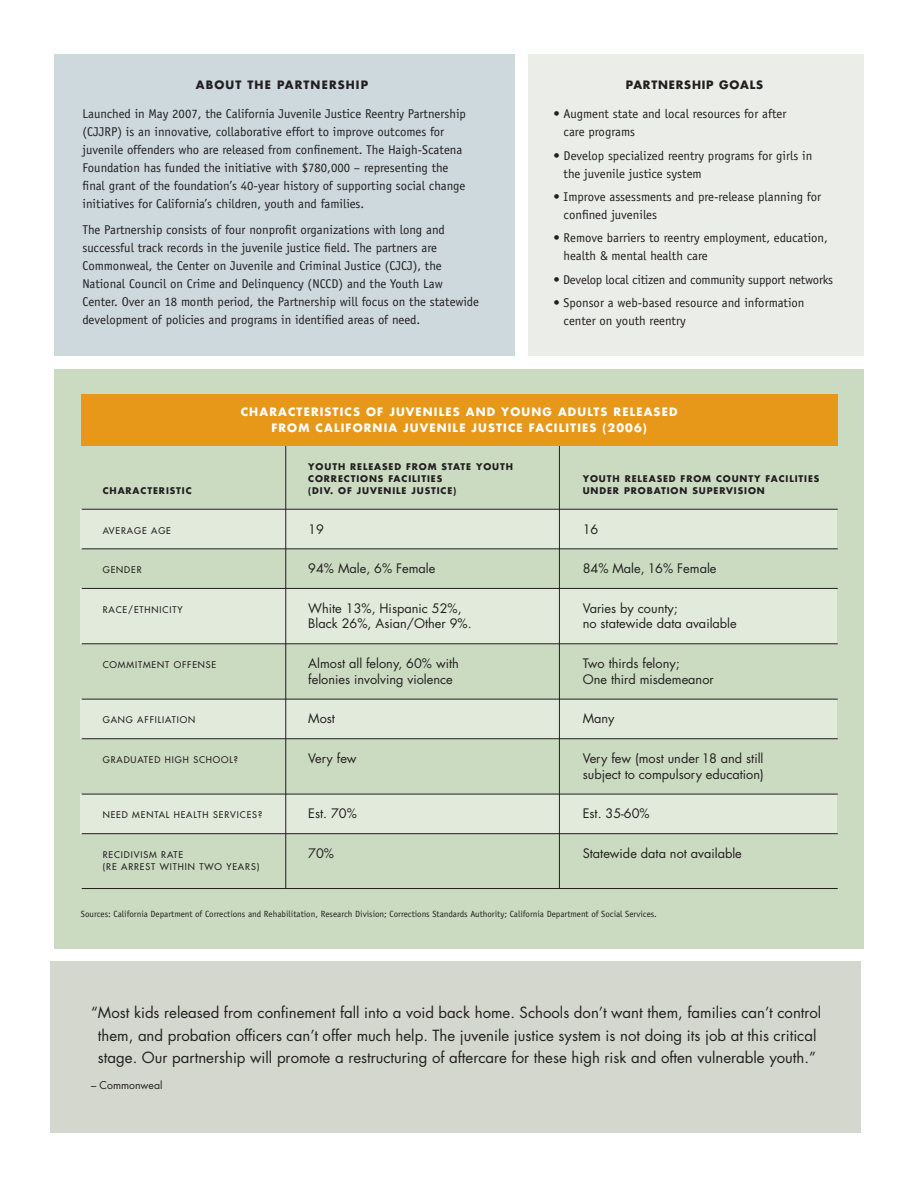
<style>
.page{position:relative;width:918px;height:1188px;background:#fff}
.page>*{position:absolute;margin:0;border:0;box-sizing:border-box;transform-origin:0 0}
.t1{font:15px/22.5px "Futura";color:#231f20;text-align:center}
.t2{font:12.75px/18px "Officina Sans";color:#231f20}
.t3{font:12.75px/15.8px "Futura";color:#231f20}
.t4{font:12.75px "Officina Sans";letter-spacing:-.02em;color:#231f20}
.t5{font:700 11.25px/16.5px "Futura";letter-spacing:.1em;color:#fff;text-align:center}
.t6{font:700 11.25px "Futura";letter-spacing:.085em;color:#231f20}
.t7{font:10.5px "Futura";color:#231f20}
.t8{font:9px "Futura";letter-spacing:.1em;color:#231f20}
.t9{font:700 9px/12px "Futura";letter-spacing:.1em;color:#231f20}
.t10{font:9px "Officina Sans";color:#231f20}
</style>
<div class="page">
<div style="left:54px;top:369px;width:810px;height:580px;background:#cbdbc2"></div>
<div style="left:81px;top:509px;width:756px;height:40px;background:#e2ebdb"></div>
<div style="left:81px;top:588px;width:756px;height:56px;background:#e2ebdb"></div>
<div style="left:81px;top:699px;width:756px;height:40px;background:#e2ebdb"></div>
<div style="left:81px;top:794px;width:756px;height:40px;background:#e2ebdb"></div>
<div style="left:54px;top:54px;width:460px;height:302px;background:#cdd9dd"></div>
<div style="left:528px;top:54px;width:336px;height:302px;background:#ebede8"></div>
<hr style="left:82px;top:509px;width:756px;height:1px;background:#231f20">
<hr style="left:82px;top:549px;width:756px;height:1px;background:#231f20">
<hr style="left:82px;top:588px;width:756px;height:1px;background:#231f20">
<hr style="left:82px;top:644px;width:756px;height:1px;background:#231f20">
<hr style="left:82px;top:699px;width:756px;height:1px;background:#231f20">
<hr style="left:82px;top:738px;width:756px;height:1px;background:#231f20">
<hr style="left:82px;top:794px;width:756px;height:1px;background:#231f20">
<hr style="left:82px;top:833px;width:756px;height:1px;background:#231f20">
<hr style="left:82px;top:888px;width:756px;height:1px;background:#231f20">
<hr style="left:285px;top:440px;width:1px;height:448px;background:#231f20">
<hr style="left:559px;top:440px;width:1px;height:448px;background:#231f20">
<div style="left:81px;top:394px;width:756px;height:52px;background:#e89818"></div>
<div style="left:50px;top:961px;width:810px;height:171px;background:#d4d7ce"></div>
<p class="t6" style="left:196px;top:78px;width:174px">ABOUT THE PARTNERSHIP</p>
<p class="t2" style="left:82px;top:105px;width:385px">Launched in May 2007, the California Juvenile Justice Reentry Partnership (CJJRP) is an innovative, collaborative effort to improve outcomes for juvenile offenders who are released from confinement. The Haigh-Scatena Foundation has funded the initiative with $780,000 – representing the final grant of the foundation’s 40-year history of supporting social change initiatives for California’s children, youth and families.</p>
<p class="t2" style="left:82px;top:220px;width:398px">The Partnership consists of four nonprofit organizations with long and successful track records in the juvenile justice field. The partners are Commonweal, the Center on Juvenile and Criminal Justice (CJCJ), the National Council on Crime and Delinquency (NCCD) and the Youth Law Center. Over an 18 month period, the Partnership will focus on the statewide development of policies and programs in identified areas of need.</p>
<p class="t6" style="left:626px;top:78px;width:139px">PARTNERSHIP GOALS</p>
<p class="t2" style="left:564px;top:105px;width:224px;text-indent:-10px">• Augment state and local resources for after care programs</p>
<p class="t2" style="left:564px;top:146px;width:250px;text-indent:-10px">• Develop specialized reentry programs for girls in the juvenile justice system</p>
<p class="t2" style="left:564px;top:188px;width:259px;text-indent:-10px">• Improve assessments and pre-release planning for confined juveniles</p>
<p class="t2" style="left:564px;top:229px;width:266px;text-indent:-10px">• Remove barriers to reentry employment, education, health &amp; mental health care</p>
<p class="t4" style="left:553px;top:272px;width:281px">• Develop local citizen and community support networks</p>
<p class="t2" style="left:564px;top:294px;width:242px;text-indent:-10px">• Sponsor a web-based resource and information center on youth reentry</p>
<p class="t5" style="left:241px;top:403px;width:438px">CHARACTERISTICS OF JUVENILES AND YOUNG ADULTS RELEASED<br>FROM CALIFORNIA JUVENILE JUSTICE FACILITIES (2006)</p>
<p class="t9" style="left:308px;top:460px;width:206px">YOUTH RELEASED FROM STATE YOUTH<br>CORRECTIONS FACILITIES</p>
<p class="t9" style="left:583px;top:472px;width:238px">YOUTH RELEASED FROM COUNTY FACILITIES</p>
<p class="t9" style="left:103px;top:484px;width:90px">CHARACTERISTIC</p>
<p class="t9" style="left:308px;top:484px;width:150px">(DIV. OF JUVENILE JUSTICE)</p>
<p class="t9" style="left:583px;top:484px;width:184px">UNDER PROBATION SUPERVISION</p>
<p class="t8" style="left:103px;top:525px;width:70px">AVERAGE AGE</p>
<p class="t3" style="left:308px;top:521px;width:17px">19</p>
<p class="t3" style="left:583px;top:521px;width:17px">16</p>
<p class="t8" style="left:103px;top:564px;width:40px">GENDER</p>
<p class="t3" style="left:308px;top:561px;width:129px">94% Male, 6% Female</p>
<p class="t3" style="left:583px;top:561px;width:135px">84% Male, 16% Female</p>
<p class="t8" style="left:103px;top:604px;width:81px">RACE/ETHNICITY</p>
<p class="t3" style="left:308px;top:600px;width:155px">White 13%, Hispanic 52%,</p>
<p class="t3" style="left:583px;top:600px;width:97px">Varies by county;</p>
<p class="t3" style="left:308px;top:616px;width:165px">Black 26%, Asian/Other 9%.</p>
<p class="t3" style="left:583px;top:616px;width:156px">no statewide data available</p>
<p class="t8" style="left:103px;top:659px;width:115px">COMMITMENT OFFENSE</p>
<p class="t3" style="left:308px;top:656px;width:152px">Almost all felony, 60% with</p>
<p class="t3" style="left:583px;top:656px;width:98px">Two thirds felony;</p>
<p class="t3" style="left:308px;top:671px;width:146px">felonies involving violence</p>
<p class="t3" style="left:583px;top:671px;width:133px">One third misdemeanor</p>
<p class="t8" style="left:103px;top:714px;width:94px">GANG AFFILIATION</p>
<p class="t3" style="left:308px;top:711px;width:28px">Most</p>
<p class="t3" style="left:583px;top:711px;width:33px">Many</p>
<p class="t8" style="left:103px;top:754px;width:137px">GRADUATED HIGH SCHOOL?</p>
<p class="t3" style="left:308px;top:751px;width:50px">Very few</p>
<p class="t3" style="left:583px;top:751px;width:183px">Very few (most under 18 and still subject to compulsory education)</p>
<p class="t8" style="left:103px;top:809px;width:161px">NEED MENTAL HEALTH SERVICES?</p>
<p class="t3" style="left:308px;top:806px;width:50px">Est. 70%</p>
<p class="t3" style="left:583px;top:806px;width:69px">Est. 35-60%</p>
<p class="t8" style="left:103px;top:849px;width:82px">RECIDIVISM RATE</p>
<p class="t3" style="left:308px;top:846px;width:27px">70%</p>
<p class="t3" style="left:583px;top:846px;width:161px">Statewide data not available</p>
<p class="t8" style="left:103px;top:861px;width:158px">(RE ARREST WITHIN TWO YEARS)</p>
<p class="t10" style="left:81px;top:908px;width:577px">Sources: California Department of Corrections and Rehabilitation, Research Division; Corrections Standards Authority; California Department of Social Services.</p>
<p class="t1" style="left:91px;top:1002px;width:732px">“Most kids released from confinement fall into a void back home. Schools don’t want them, families can’t control them, and probation officers can’t offer much help. The juvenile justice system is not doing its job at this critical stage. Our partnership will promote a restructuring of aftercare for these high risk and often vulnerable youth.”</p>
<p class="t7" style="left:91px;top:1078px;width:73px">– Commonweal</p>
</div>
